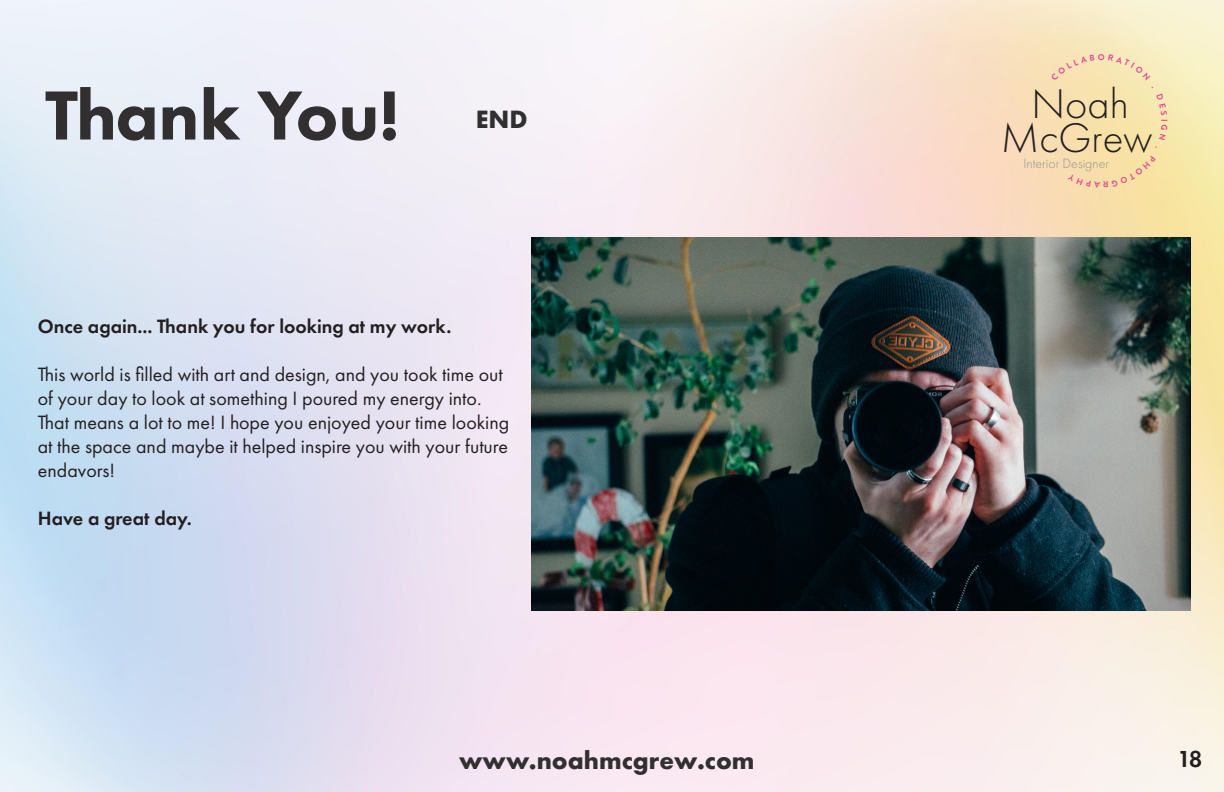
<style>
.page{position:relative;width:1224px;height:792px;background:#fff}
.page>*{position:absolute;margin:0;border:0;box-sizing:border-box;transform-origin:0 0}
.Align_Left_60pt_Size{font:800 72px "Futura PT";letter-spacing:-.01em;color:#312f30}
.Heading_1{font:300 43px "Futura PT";color:#231f20}
.Align_Center_20pt_Size{font:700 26px "Futura PT";color:#312f30}
.t1{font:600 24px "Futura PT";color:#231f20}
.t2{font:20px/24px "Futura PT";color:#231f20}
.t3{font:600 20px "Futura PT";color:#231f20}
.Body_1{font:300 14px "Futura PT";color:#939598}
.t4{font:700 8.5px "Brandon Grotesque";color:#e74695}
</style>
<div class="page">
<img style="left:0;top:0;width:1224px;height:792px">
<img style="left:531px;top:238px;width:660px;height:373px">
<svg style="left:1051px;top:54px;width:102px;height:34px;background:#f7e6b5"></svg>
<svg style="left:1156px;top:94px;width:11px;height:22px"></svg>
<svg style="left:1159px;top:124px;width:9px;height:16px"></svg>
<div style="left:1068px;top:155px;width:88px;height:33px;background:#f8e0a7"></div>
<p class="Align_Left_60pt_Size" style="left:45px;top:70px;width:356px">Thank You!</p>
<p class="Align_Center_20pt_Size" style="left:476px;top:102px;width:53px">END</p>
<p class="t3" style="left:38px;top:314px;width:415px">Once again... Thank you for looking at my work.</p>
<p class="t2" style="left:38px;top:362px;width:473px">This world is filled with art and design, and you took time out of your day to look at something I poured my energy into.<br>That means a lot to me! I hope you enjoyed your time looking at the space and maybe it helped inspire you with your future endavors!</p>
<p class="t3" style="left:38px;top:506px;width:155px">Have a great day.</p>
<p class="Align_Center_20pt_Size" style="left:459px;top:743px;width:297px">www.noahmcgrew.com</p>
<p class="Heading_1" style="left:1032px;top:79px;width:99px">Noah</p>
<p class="Heading_1" style="left:1001px;top:113px;width:153px">McGrew</p>
<p class="Body_1" style="left:1023px;top:155px;width:87px">Interior Designer</p>
<p class="t4" style="left:1170px;top:119px;width:4px;rotate:90deg">I</p>
<p class="t1" style="left:1177px;top:744px;width:27px">18</p>
</div>
